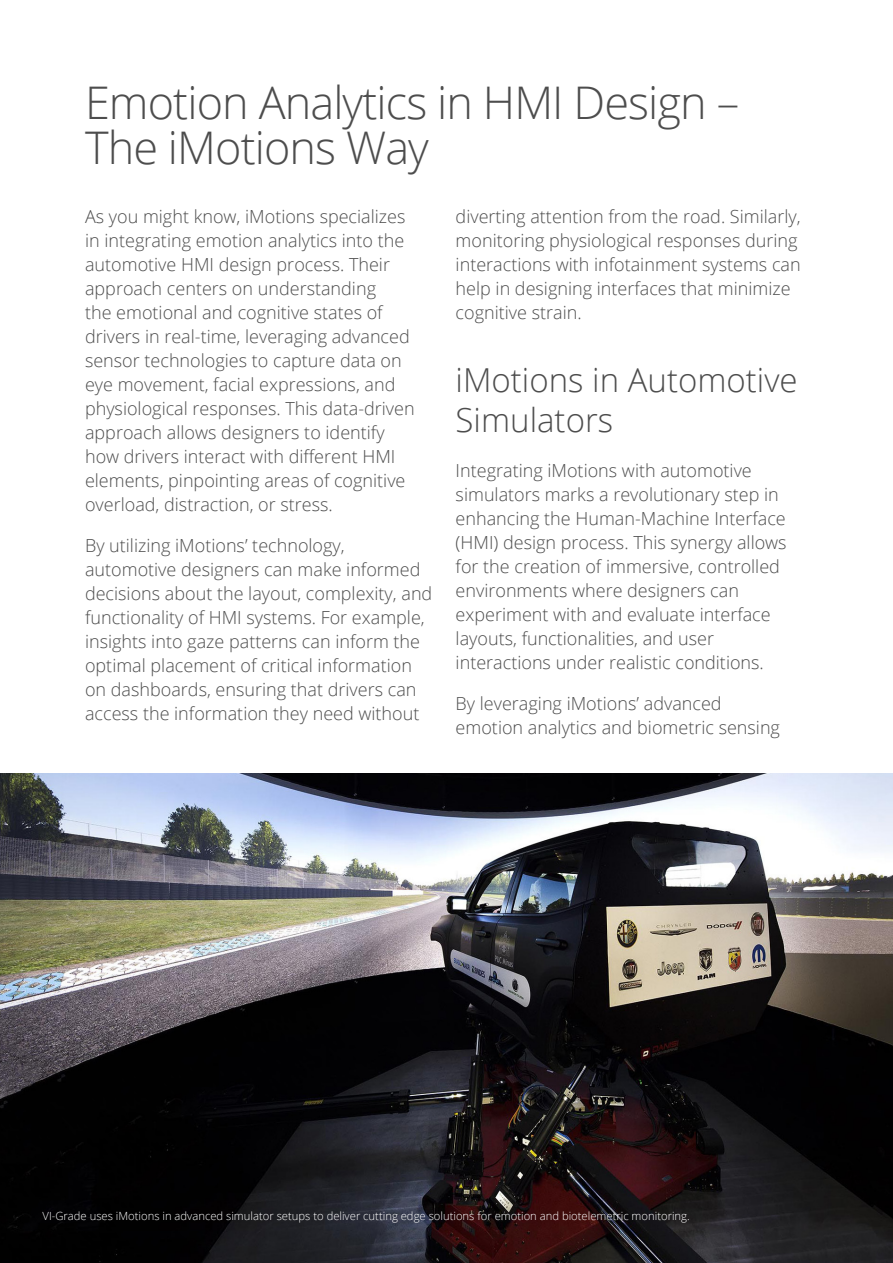
<style>
.page{position:relative;width:893px;height:1263px;background:#fff}
.page>*{position:absolute;margin:0;border:0;box-sizing:border-box;transform-origin:0 0}
.Headline_1_span_col{font:300 45px/45px "Open Sans";letter-spacing:-.02em;color:#4d4d4d}
.Headline_2{font:300 33px/39.6px "Open Sans";color:#4d4d4d}
.Body{font:300 18px/24px "Open Sans";color:#4d4d4d}
.t1{font:300 11.25px "Open Sans";color:#fff}
</style>
<div class="page">
<img style="left:0;top:774px;width:893px;height:489px">
<p class="Headline_1_span_col" style="left:85px;top:79px;width:656px">Emotion Analytics in HMI Design –<br>The iMotions Way</p>
<p class="Body" style="left:85px;top:203px;width:331px">As you might know, iMotions specializes in integrating emotion analytics into the automotive HMI design process. Their approach centers on understanding<br>the emotional and cognitive states of drivers in real-time, leveraging advanced sensor technologies to capture data on eye movement, facial expressions, and physiological responses. This data-driven approach allows designers to identify how drivers interact with different HMI elements, pinpointing areas of cognitive overload, distraction, or stress.</p>
<p class="Body" style="left:85px;top:532px;width:349px">By utilizing iMotions’ technology, automotive designers can make informed decisions about the layout, complexity, and functionality of HMI systems. For example, insights into gaze patterns can inform the optimal placement of critical information on dashboards, ensuring that drivers can access the information they need without</p>
<p class="Body" style="left:456px;top:203px;width:347px">diverting attention from the road. Similarly, monitoring physiological responses during interactions with infotainment systems can help in designing interfaces that minimize cognitive strain.</p>
<p class="Headline_2" style="left:456px;top:359px;width:343px">iMotions in Automotive<br>Simulators</p>
<p class="Body" style="left:456px;top:458px;width:333px">Integrating iMotions with automotive simulators marks a revolutionary step in enhancing the Human-Machine Interface (HMI) design process. This synergy allows for the creation of immersive, controlled environments where designers can experiment with and evaluate interface layouts, functionalities, and user interactions under realistic conditions.</p>
<p class="Body" style="left:456px;top:691px;width:326px">By leveraging iMotions’ advanced emotion analytics and biometric sensing</p>
<p class="t1" style="left:43px;top:1208px;width:649px">VI-Grade uses iMotions in advanced simulator setups to deliver cutting edge solutions for emotion and biotelemetric monitoring.</p>
</div>
